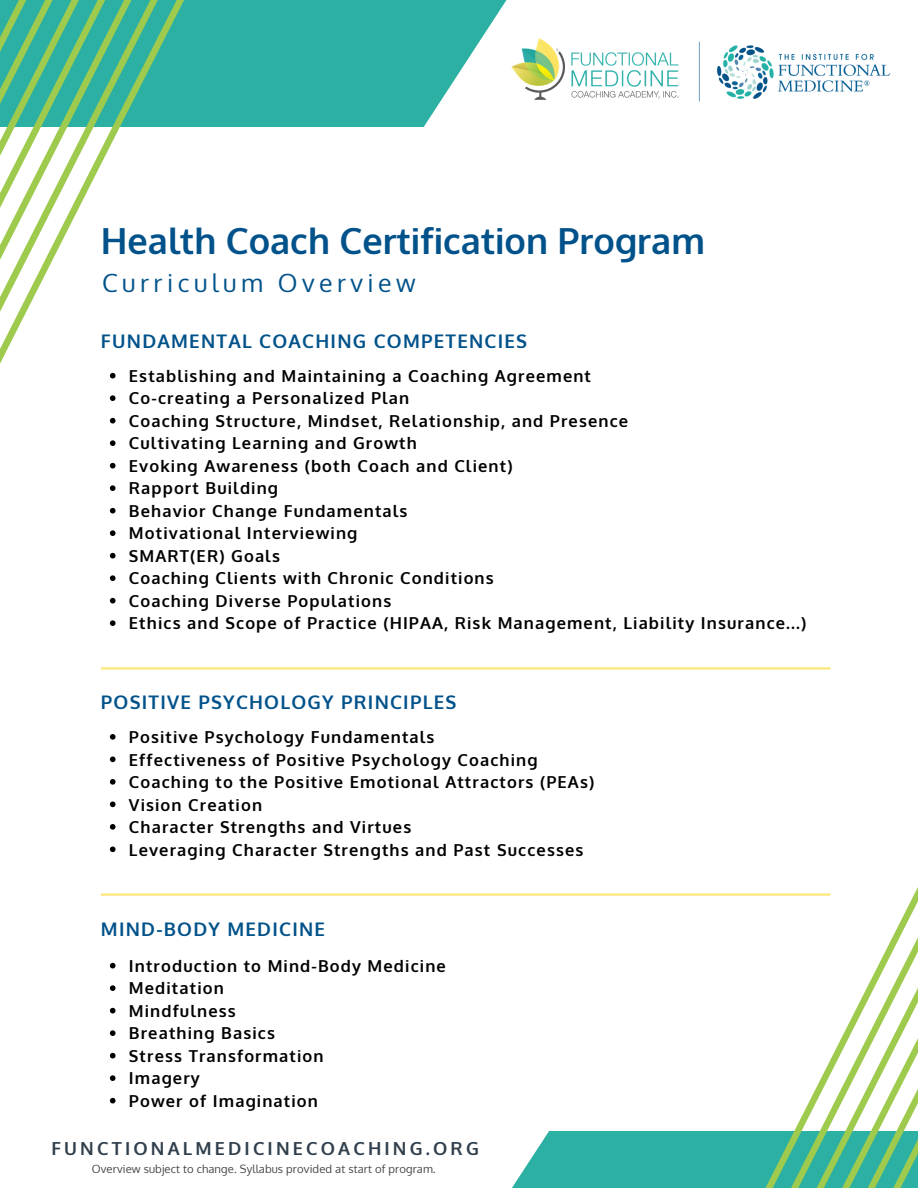
<style>
.page{position:relative;width:918px;height:1188px;background:#fff}
.page>*{position:absolute;margin:0;border:0;box-sizing:border-box;transform-origin:0 0}
.t1{font:700 36px "Oxygen";color:#01528a}
.t2{font:24.9px "Oxygen";letter-spacing:.18em;color:#01528a}
.t3{font:700 18.75px "Oxygen";letter-spacing:.07em;color:#01528a}
.t4{font:700 18px "Oxygen";letter-spacing:.175em;color:#313f4c}
.t5{font:700 16.5px "Oxygen";letter-spacing:.07em;color:#000}
.t6{font:11.25px "Oxygen";letter-spacing:.01em;color:#464647}
</style>
<div class="page">
<div style="left:0;top:0;width:357px;height:126px;background:#2bb0a3"></div>
<svg style="left:357px;top:0;width:145px;height:126px"></svg>
<svg style="left:157px;top:0;width:27px;height:127px"></svg>
<svg style="left:131px;top:0;width:26px;height:127px"></svg>
<svg style="left:116px;top:0;width:15px;height:135px"></svg>
<img style="left:502px;top:0;width:389px;height:102px">
<svg style="left:101px;top:667px;width:730px;height:3px;background:#fcec9a"></svg>
<svg style="left:110px;top:734px;width:6px;height:6px"></svg>
<svg style="left:110px;top:757px;width:6px;height:5px"></svg>
<svg style="left:110px;top:779px;width:6px;height:6px"></svg>
<svg style="left:110px;top:802px;width:6px;height:5px"></svg>
<svg style="left:110px;top:824px;width:6px;height:6px"></svg>
<svg style="left:110px;top:847px;width:6px;height:5px"></svg>
<svg style="left:0;top:0;width:116px;height:379px"></svg>
<svg style="left:110px;top:395px;width:6px;height:6px"></svg>
<svg style="left:110px;top:418px;width:6px;height:6px"></svg>
<svg style="left:110px;top:440px;width:6px;height:6px"></svg>
<svg style="left:110px;top:463px;width:6px;height:6px"></svg>
<svg style="left:110px;top:485px;width:6px;height:6px"></svg>
<svg style="left:110px;top:508px;width:6px;height:6px"></svg>
<svg style="left:110px;top:530px;width:6px;height:6px"></svg>
<svg style="left:110px;top:553px;width:6px;height:6px"></svg>
<svg style="left:110px;top:575px;width:6px;height:6px"></svg>
<svg style="left:110px;top:598px;width:6px;height:6px"></svg>
<svg style="left:110px;top:620px;width:6px;height:6px"></svg>
<svg style="left:101px;top:893px;width:559px;height:295px"></svg>
<svg style="left:660px;top:887px;width:258px;height:301px"></svg>
<p class="t1" style="left:101px;top:217px;width:606px">Health Coach Certification Program</p>
<p class="t2" style="left:102px;top:266px;width:315px">Curriculum Overview</p>
<p class="t3" style="left:101px;top:329px;width:428px">FUNDAMENTAL COACHING COMPETENCIES</p>
<p class="t5" style="left:129px;top:365px;width:464px">Establishing and Maintaining a Coaching Agreement</p>
<p class="t5" style="left:129px;top:387px;width:282px">Co-creating a Personalized Plan</p>
<p class="t5" style="left:129px;top:410px;width:501px">Coaching Structure, Mindset, Relationship, and Presence</p>
<p class="t5" style="left:129px;top:432px;width:290px">Cultivating Learning and Growth</p>
<p class="t5" style="left:129px;top:455px;width:385px">Evoking Awareness (both Coach and Client)</p>
<p class="t5" style="left:129px;top:477px;width:151px">Rapport Building</p>
<p class="t5" style="left:129px;top:500px;width:280px">Behavior Change Fundamentals</p>
<p class="t5" style="left:129px;top:522px;width:230px">Motivational Interviewing</p>
<p class="t5" style="left:129px;top:545px;width:153px">SMART(ER) Goals</p>
<p class="t5" style="left:129px;top:567px;width:366px">Coaching Clients with Chronic Conditions</p>
<p class="t5" style="left:129px;top:590px;width:264px">Coaching Diverse Populations</p>
<p class="t5" style="left:129px;top:612px;width:679px">Ethics and Scope of Practice (HIPAA, Risk Management, Liability Insurance...)</p>
<p class="t3" style="left:101px;top:690px;width:357px">POSITIVE PSYCHOLOGY PRINCIPLES</p>
<p class="t5" style="left:129px;top:726px;width:307px">Positive Psychology Fundamentals</p>
<p class="t5" style="left:129px;top:749px;width:410px">Effectiveness of Positive Psychology Coaching</p>
<p class="t5" style="left:129px;top:771px;width:467px">Coaching to the Positive Emotional Attractors (PEAs)</p>
<p class="t5" style="left:129px;top:794px;width:135px">Vision Creation</p>
<p class="t5" style="left:129px;top:816px;width:284px">Character Strengths and Virtues</p>
<p class="t5" style="left:129px;top:839px;width:456px">Leveraging Character Strengths and Past Successes</p>
<p class="t3" style="left:101px;top:916px;width:226px">MIND-BODY MEDICINE</p>
<p class="t5" style="left:129px;top:955px;width:318px">Introduction to Mind-Body Medicine</p>
<p class="t5" style="left:129px;top:977px;width:96px">Meditation</p>
<p class="t5" style="left:129px;top:1000px;width:108px">Mindfulness</p>
<p class="t5" style="left:129px;top:1022px;width:148px">Breathing Basics</p>
<p class="t5" style="left:129px;top:1045px;width:196px">Stress Transformation</p>
<p class="t5" style="left:129px;top:1067px;width:72px">Imagery</p>
<p class="t5" style="left:129px;top:1090px;width:191px">Power of Imagination</p>
<p class="t4" style="left:51px;top:1136px;width:429px">FUNCTIONALMEDICINECOACHING.ORG</p>
<p class="t6" style="left:92px;top:1161px;width:345px">Overview subject to change. Syllabus provided at start of program.</p>
</div>
